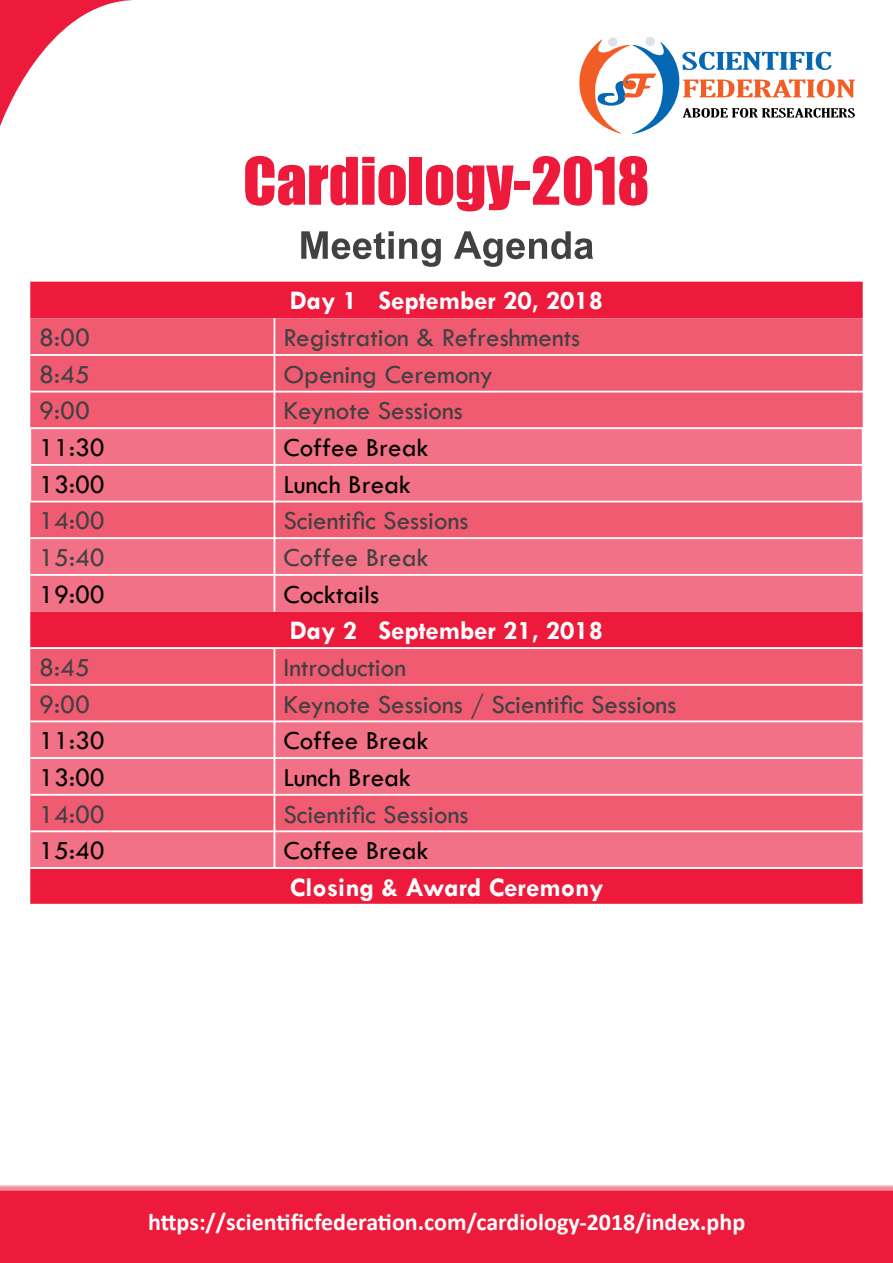
<style>
.page{position:relative;width:893px;height:1263px;background:#fff}
.page>*{position:absolute;margin:0;border:0;box-sizing:border-box;transform-origin:0 0}
.t1{font:60.45px "Impact";color:#ed1a3b}
.t2{font:700 53.55px "Utsaah";color:#414042}
.t3{font:27px "Tw Cen";color:#414042}
.t4{font:27px "Tw Cen";color:#000}
.t5{font:700 27px "Tw Cen";color:#fff}
.t6{font:700 24px "Calibri";color:#fff}
</style>
<div class="page">
<svg style="left:0;top:1185px;width:893px;height:6px;fill:#f68c9d"></svg>
<div style="left:0;top:1191px;width:893px;height:72px;background:#ed1a3b"></div>
<div style="left:30px;top:282px;width:833px;height:622px;background:#ed1a3b"></div>
<div style="left:30px;top:318px;width:833px;height:110px;background:#f05b72"></div>
<div style="left:30px;top:429px;width:833px;height:438px;background:#f27186"></div>
<svg style="left:30px;top:503px;width:833px;height:328px;fill:#f05b72"></svg>
<div style="left:30px;top:576px;width:833px;height:35px;background:#f27186"></div>
<hr style="left:274px;top:354px;width:589px;height:1px;background:#fff">
<hr style="left:274px;top:391px;width:589px;height:1px;background:#fff">
<hr style="left:274px;top:464px;width:589px;height:1px;background:#fff">
<hr style="left:274px;top:538px;width:589px;height:1px;background:#fff">
<hr style="left:274px;top:574px;width:589px;height:1px;background:#fff">
<hr style="left:274px;top:647px;width:589px;height:2px;background:#fff">
<hr style="left:274px;top:684px;width:589px;height:1px;background:#fff">
<hr style="left:274px;top:721px;width:589px;height:1px;background:#fff">
<hr style="left:274px;top:757px;width:589px;height:2px;background:#fff">
<hr style="left:274px;top:794px;width:589px;height:1px;background:#fff">
<hr style="left:274px;top:831px;width:589px;height:1px;background:#fff">
<hr style="left:274px;top:867px;width:589px;height:1px;background:#fff">
<hr style="left:274px;top:428px;width:589px;height:1px;background:#fff">
<hr style="left:274px;top:501px;width:589px;height:1px;background:#fff">
<hr style="left:274px;top:318px;width:1px;height:36px;background:#fff">
<hr style="left:275px;top:318px;width:1px;height:36px;background:#fff">
<hr style="left:30px;top:354px;width:244px;height:1px;background:#fff">
<hr style="left:30px;top:355px;width:244px;height:1px;background:#fff">
<hr style="left:275px;top:355px;width:588px;height:1px;background:#fff">
<hr style="left:274px;top:355px;width:1px;height:36px;background:#fff">
<hr style="left:275px;top:355px;width:1px;height:36px;background:#fff">
<hr style="left:30px;top:391px;width:244px;height:1px;background:#fff">
<hr style="left:30px;top:392px;width:244px;height:1px;background:#fff">
<hr style="left:275px;top:392px;width:588px;height:1px;background:#fff">
<hr style="left:274px;top:392px;width:1px;height:36px;background:#fff">
<hr style="left:275px;top:392px;width:1px;height:36px;background:#fff">
<hr style="left:274px;top:429px;width:1px;height:35px;background:#fff">
<hr style="left:275px;top:429px;width:1px;height:35px;background:#fff">
<hr style="left:30px;top:464px;width:244px;height:1px;background:#fff">
<hr style="left:30px;top:465px;width:244px;height:1px;background:#fff">
<hr style="left:275px;top:465px;width:587px;height:1px;background:#fff">
<hr style="left:274px;top:465px;width:1px;height:36px;background:#fff">
<hr style="left:275px;top:465px;width:1px;height:36px;background:#fff">
<hr style="left:274px;top:502px;width:1px;height:36px;background:#fff">
<hr style="left:275px;top:502px;width:1px;height:36px;background:#fff">
<hr style="left:30px;top:537px;width:244px;height:1px;background:#fff">
<hr style="left:30px;top:538px;width:244px;height:1px;background:#fff">
<hr style="left:275px;top:537px;width:588px;height:1px;background:#fff">
<hr style="left:274px;top:539px;width:1px;height:35px;background:#fff">
<hr style="left:275px;top:539px;width:1px;height:35px;background:#fff">
<hr style="left:30px;top:574px;width:244px;height:1px;background:#fff">
<hr style="left:30px;top:575px;width:244px;height:1px;background:#fff">
<hr style="left:275px;top:575px;width:588px;height:1px;background:#fff">
<hr style="left:274px;top:575px;width:1px;height:36px;background:#fff">
<hr style="left:275px;top:575px;width:1px;height:36px;background:#fff">
<hr style="left:30px;top:647px;width:244px;height:1px;background:#fff">
<hr style="left:30px;top:648px;width:244px;height:1px;background:#fff">
<hr style="left:274px;top:649px;width:1px;height:35px;background:#fff">
<hr style="left:275px;top:649px;width:1px;height:35px;background:#fff">
<hr style="left:30px;top:684px;width:244px;height:1px;background:#fff">
<hr style="left:30px;top:685px;width:244px;height:1px;background:#fff">
<hr style="left:275px;top:685px;width:588px;height:1px;background:#fff">
<hr style="left:274px;top:685px;width:1px;height:36px;background:#fff">
<hr style="left:275px;top:685px;width:1px;height:36px;background:#fff">
<hr style="left:30px;top:721px;width:244px;height:1px;background:#fff">
<hr style="left:274px;top:722px;width:1px;height:35px;background:#fff">
<hr style="left:275px;top:722px;width:1px;height:35px;background:#fff">
<hr style="left:30px;top:757px;width:244px;height:1px;background:#fff">
<hr style="left:30px;top:758px;width:244px;height:1px;background:#fff">
<hr style="left:274px;top:759px;width:1px;height:35px;background:#fff">
<hr style="left:275px;top:759px;width:1px;height:35px;background:#fff">
<hr style="left:30px;top:794px;width:244px;height:1px;background:#fff">
<hr style="left:30px;top:795px;width:244px;height:1px;background:#fff">
<hr style="left:275px;top:795px;width:588px;height:1px;background:#fff">
<hr style="left:274px;top:795px;width:1px;height:36px;background:#fff">
<hr style="left:275px;top:795px;width:1px;height:36px;background:#fff">
<hr style="left:30px;top:831px;width:244px;height:1px;background:#fff">
<hr style="left:274px;top:832px;width:1px;height:35px;background:#fff">
<hr style="left:275px;top:832px;width:1px;height:35px;background:#fff">
<hr style="left:30px;top:867px;width:244px;height:1px;background:#fff">
<hr style="left:30px;top:868px;width:244px;height:1px;background:#fff">
<hr style="left:274px;top:868px;width:589px;height:1px;background:#fff">
<hr style="left:30px;top:428px;width:244px;height:1px;background:#fff">
<hr style="left:30px;top:429px;width:1px;height:35px;background:#fff">
<hr style="left:862px;top:429px;width:1px;height:35px;background:#fff">
<hr style="left:30px;top:465px;width:1px;height:36px;background:#fff">
<hr style="left:862px;top:465px;width:1px;height:36px;background:#fff">
<hr style="left:30px;top:501px;width:244px;height:1px;background:#fff">
<hr style="left:30px;top:502px;width:244px;height:1px;background:#fff">
<hr style="left:275px;top:502px;width:588px;height:1px;background:#fff">
<div style="left:608px;top:37px;width:9px;height:10px;background:#e0e2e4;border-radius:50%"></div>
<div style="left:645px;top:37px;width:10px;height:9px;background:#e0e2e4;border-radius:50%"></div>
<svg style="left:579px;top:40px;width:276px;height:94px"></svg>
<svg style="left:0;top:0;width:133px;height:126px"></svg>
<p class="t3" style="left:39px;top:321px;width:52px">8:00</p>
<h1 class="t1" style="left:243px;top:134px;width:408px">Cardiology-2018</h1>
<h2 class="t2" style="left:299px;top:219px;width:297px">Meeting Agenda</h2>
<p class="t5" style="left:379px;top:284px;width:226px">September 20, 2018</p>
<p class="t5" style="left:290px;top:284px;width:69px">Day 1</p>
<p class="t3" style="left:283px;top:321px;width:298px">Registration &amp; Refreshments</p>
<p class="t3" style="left:39px;top:358px;width:52px">8:45</p>
<p class="t3" style="left:283px;top:358px;width:211px">Opening Ceremony</p>
<p class="t3" style="left:39px;top:394px;width:52px">9:00</p>
<p class="t3" style="left:283px;top:394px;width:181px">Keynote Sessions</p>
<p class="t4" style="left:39px;top:431px;width:67px">11:30</p>
<p class="t4" style="left:283px;top:431px;width:147px">Coffee Break</p>
<p class="t4" style="left:39px;top:468px;width:67px">13:00</p>
<p class="t4" style="left:283px;top:468px;width:129px">Lunch Break</p>
<p class="t3" style="left:39px;top:504px;width:67px">14:00</p>
<p class="t3" style="left:283px;top:504px;width:187px">Scientific Sessions</p>
<p class="t3" style="left:39px;top:541px;width:67px">15:40</p>
<p class="t3" style="left:283px;top:541px;width:147px">Coffee Break</p>
<p class="t4" style="left:39px;top:578px;width:67px">19:00</p>
<p class="t4" style="left:283px;top:578px;width:97px">Cocktails</p>
<p class="t3" style="left:39px;top:651px;width:52px">8:45</p>
<p class="t5" style="left:379px;top:614px;width:226px">September 21, 2018</p>
<p class="t5" style="left:290px;top:614px;width:69px">Day 2</p>
<p class="t3" style="left:283px;top:651px;width:124px">Introduction</p>
<p class="t3" style="left:39px;top:688px;width:52px">9:00</p>
<p class="t3" style="left:283px;top:688px;width:394px">Keynote Sessions / Scientific Sessions</p>
<p class="t4" style="left:39px;top:724px;width:67px">11:30</p>
<p class="t4" style="left:283px;top:724px;width:147px">Coffee Break</p>
<p class="t4" style="left:39px;top:761px;width:67px">13:00</p>
<p class="t4" style="left:283px;top:761px;width:129px">Lunch Break</p>
<p class="t3" style="left:39px;top:798px;width:67px">14:00</p>
<p class="t3" style="left:283px;top:798px;width:187px">Scientific Sessions</p>
<p class="t4" style="left:39px;top:834px;width:67px">15:40</p>
<p class="t4" style="left:283px;top:834px;width:147px">Coffee Break</p>
<p class="t5" style="left:290px;top:871px;width:315px">Closing &amp; Award Ceremony</p>
<p class="t6" style="left:148px;top:1207px;width:599px">https://scientificfederation.com/cardiology-2018/index.php</p>
</div>
